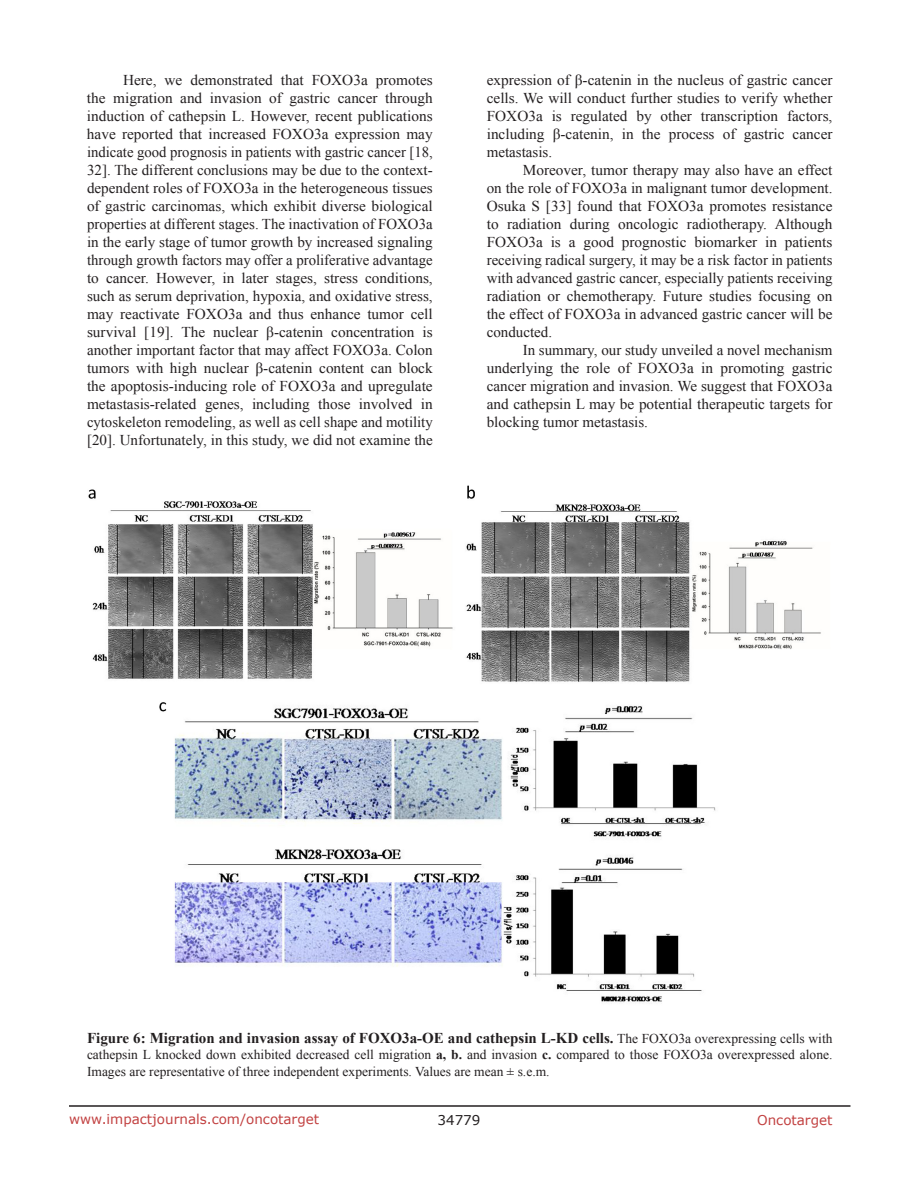
<style>
.page{position:relative;width:918px;height:1188px;background:#fff}
.page>*{position:absolute;margin:0;border:0;box-sizing:border-box;transform-origin:0 0}
.t1{font:15px/18px "Times New Roman";color:#231f20;text-align:justify}
.t2{font:700 15px "Times New Roman";color:#231f20}
.t3{font:13.5px/16.2px "Times New Roman";color:#231f20}
.t4{font:13.5px "Verdana";color:#c24141}
.t5{font:13.5px "Verdana";color:#231f20}
.s1{font-weight:400;font-size:13.5px}
.s2{font-weight:700}
</style>
<div class="page">
<hr style="left:69px;top:1105px;width:781px;height:2px;background:#231f20">
<img style="left:88px;top:485px;width:733px;height:518px">
<p class="t1" style="left:87px;top:71px;width:347px;text-indent:36px">Here, we demonstrated that FOXO3a promotes the migration and invasion of gastric cancer through induction of cathepsin L. However, recent publications have reported that increased FOXO3a expression may indicate good prognosis in patients with gastric cancer [18, 32]. The different conclusions may be due to the context&shy;dependent roles of FOXO3a in the heterogeneous tissues of gastric carcinomas, which exhibit diverse biological properties at different stages. The inactivation of FOXO3a in the early stage of tumor growth by increased signaling through growth factors may offer a proliferative advantage to cancer. However, in later stages, stress conditions, such as serum deprivation, hypoxia, and oxidative stress, may reactivate FOXO3a and thus enhance tumor cell survival [19]. The nuclear β-catenin concentration is another important factor that may affect FOXO3a. Colon tumors with high nuclear β-catenin content can block the apoptosis-inducing role of FOXO3a and upregulate metastasis-related genes, including those involved in cytoskeleton remodeling, as well as cell shape and motility [20]. Unfortunately, in this study, we did not examine the</p>
<p class="t1" style="left:487px;top:71px;width:347px">expression of β-catenin in the nucleus of gastric cancer cells. We will conduct further studies to verify whether FOXO3a is regulated by other transcription factors, including β-catenin, in the process of gastric cancer metastasis.</p>
<p class="t1" style="left:487px;top:161px;width:347px;text-indent:36px">Moreover, tumor therapy may also have an effect on the role of FOXO3a in malignant tumor development.<br>Osuka S [33] found that FOXO3a promotes resistance to radiation during oncologic radiotherapy. Although FOXO3a is a good prognostic biomarker in patients receiving radical surgery, it may be a risk factor in patients with advanced gastric cancer, especially patients receiving radiation or chemotherapy. Future studies focusing on the effect of FOXO3a in advanced gastric cancer will be conducted.</p>
<p class="t1" style="left:487px;top:341px;width:347px;text-indent:36px">In summary, our study unveiled a novel mechanism underlying the role of FOXO3a in promoting gastric cancer migration and invasion. We suggest that FOXO3a and cathepsin L may be potential therapeutic targets for blocking tumor metastasis.</p>
<p class="t2" style="left:87px;top:1028px;width:747px">Figure 6: Migration and invasion assay of FOXO3a-OE and cathepsin L-KD cells. <span class="s1">The FOXO3a overexpressing cells with</span></p>
<p class="t3" style="left:87px;top:1047px;width:747px">cathepsin L knocked down exhibited decreased cell migration <span class="s2">a, b.</span> and invasion <span class="s2">c.</span> compared to those FOXO3a overexpressed alone.<br>Images are representative of three independent experiments. Values are mean ± s.e.m.</p>
<p class="t4" style="left:69px;top:1110px;width:252px">www.impactjournals.com/oncotarget</p>
<p class="t5" style="left:438px;top:1111px;width:44px">34779</p>
<p class="t4" style="left:757px;top:1111px;width:77px">Oncotarget</p>
</div>
